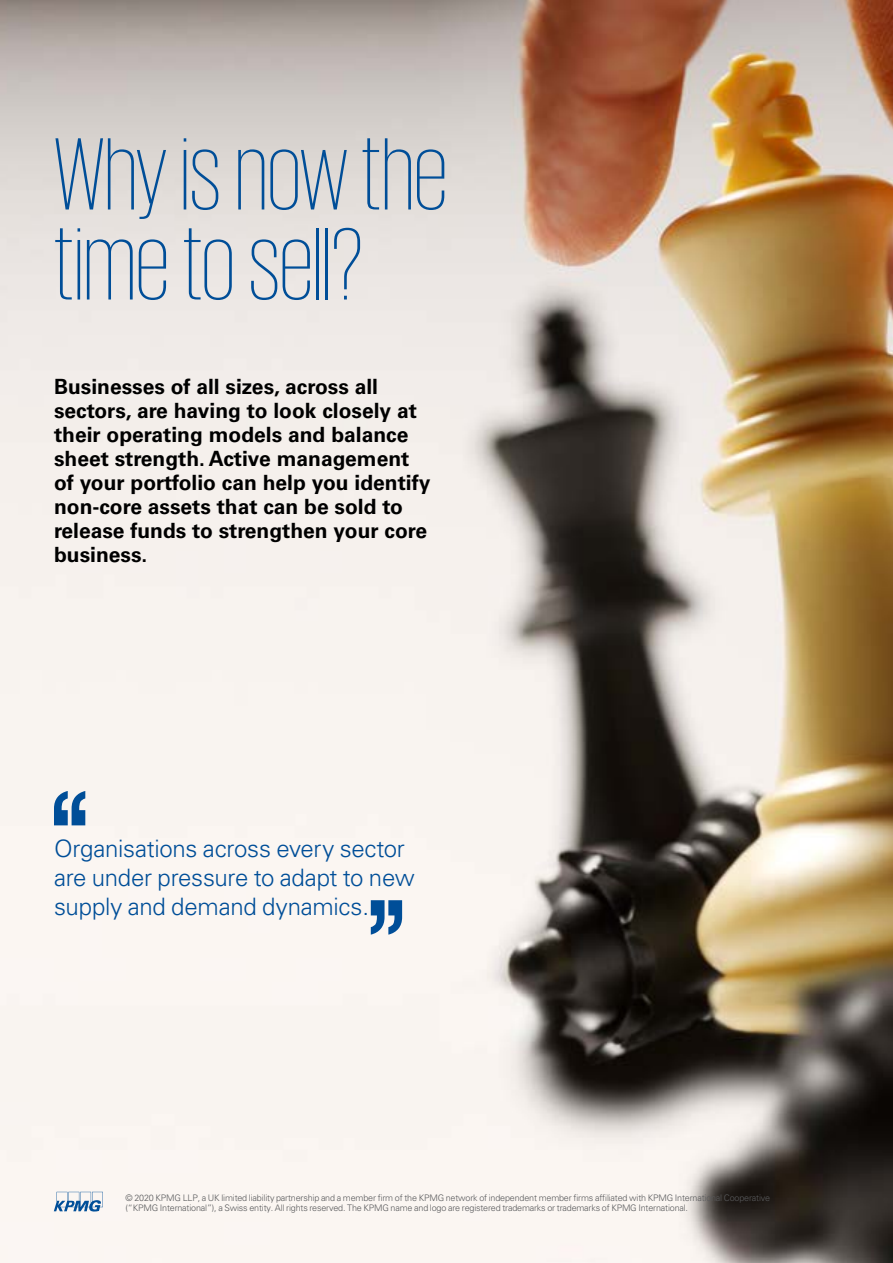
<style>
.page{position:relative;width:893px;height:1263px;background:#fff}
.page>*{position:absolute;margin:0;border:0;box-sizing:border-box;transform-origin:0 0}
.t1{font:200 105px/90px "KPMG";color:#004e98}
.t2{font:300 24px/28.8px "Univers LT Std";letter-spacing:-.01em;color:#004e98}
.t3{font:700 21px/24px "Univers LT Std";color:#000}
.t4{font:300 9px/10.5px "Univers LT Std";letter-spacing:-.02em;color:#58595b}
</style>
<div class="page">
<img style="left:0;top:0;width:893px;height:1263px">
<svg style="left:54px;top:791px;width:31px;height:34px"></svg>
<svg style="left:371px;top:900px;width:31px;height:35px"></svg>
<svg style="left:54px;top:1192px;width:56px;height:44px"></svg>
<h1 class="t1" style="left:54px;top:127px;width:395px">Why is now the time to sell?</h1>
<p class="t3" style="left:54px;top:374px;width:378px">Businesses of all sizes, across all sectors, are having to look closely at their operating models and balance sheet strength. Active management of your portfolio can help you identify non-core assets that can be sold to release funds to strengthen your core business.</p>
<h2 class="t2" style="left:54px;top:834px;width:362px">Organisations across every sector are under pressure to adapt to new supply and demand dynamics.</h2>
<p class="t4" style="left:126px;top:1192px;width:646px">© 2020 KPMG LLP, a UK limited liability partnership and a member firm of the KPMG network of independent member firms affiliated with KPMG International Cooperative (“KPMG International”), a Swiss entity. All rights reserved. The KPMG name and logo are registered trademarks or trademarks of KPMG International.</p>
</div>
